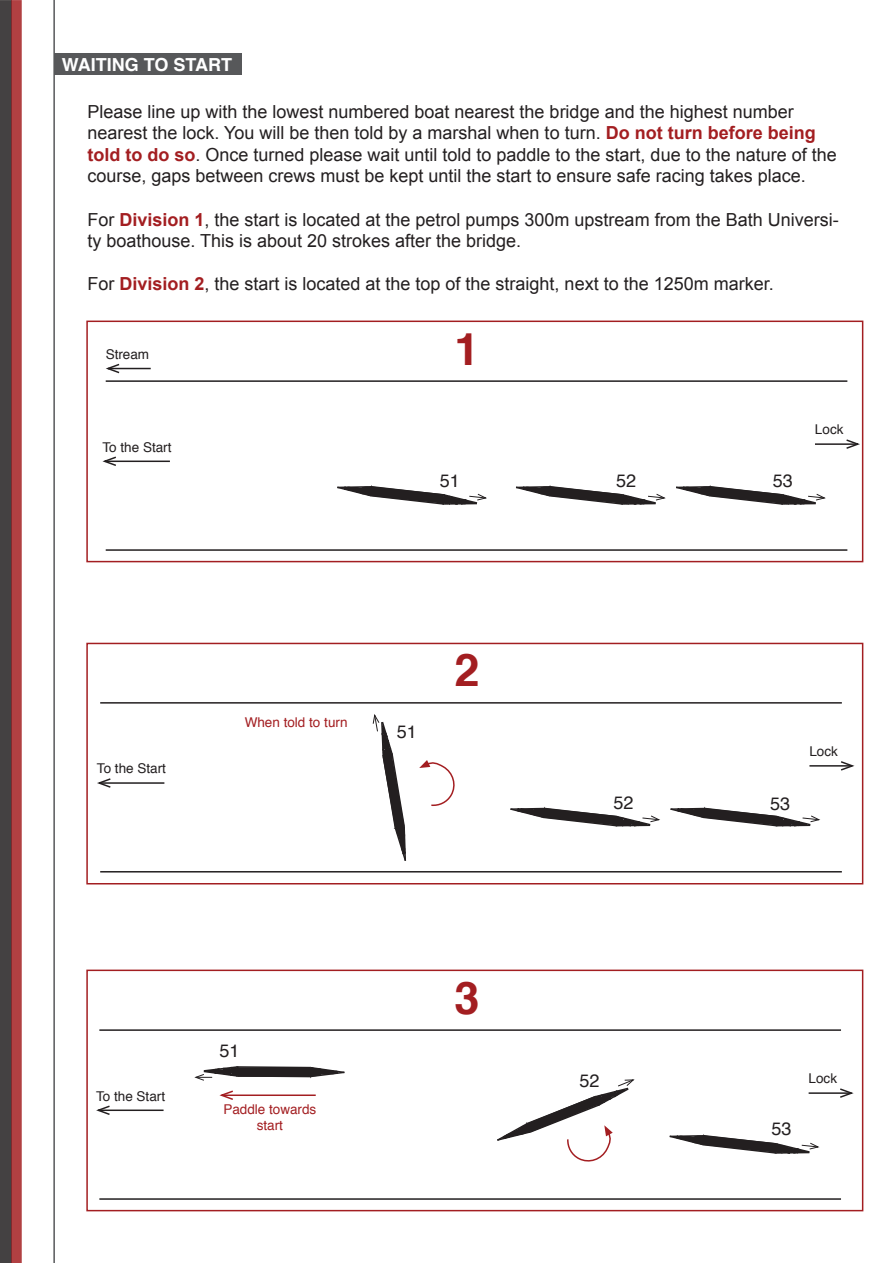
<style>
.page{position:relative;width:893px;height:1263px;background:#fff}
.page>*{position:absolute;margin:0;border:0;box-sizing:border-box;transform-origin:0 0}
.t1{font:700 45px "Helvetica";color:#a31e21}
.t2{font:18px/21.6px "Arial";color:#231f20}
.t3{font:18px "Helvetica";color:#231f20}
.t4{font:700 18px "Helvetica";color:#fff}
.t5{font:13.5px "Helvetica";color:#231f20}
.t6{font:13.5px/16.2px "Helvetica";color:#a31e21;text-align:center}
.s1{font-weight:700;color:#a31e21}
</style>
<div class="page">
<hr style="left:53px;top:0;width:2px;height:1263px;background:#57585a">
<div style="left:0;top:0;width:12px;height:1263px;background:#444142"></div>
<div style="left:11px;top:0;width:11px;height:1263px;background:#b14042"></div>
<div style="left:54px;top:54px;width:188px;height:21px;background:#57585a"></div>
<hr style="left:106px;top:380px;width:741px;height:2px;background:#231f20">
<hr style="left:106px;top:549px;width:741px;height:2px;background:#231f20">
<hr style="left:815px;top:443px;width:43px;height:2px;background:#231f20">
<svg style="left:845px;top:439px;width:15px;height:10px"></svg>
<hr style="left:108px;top:368px;width:43px;height:1px;background:#231f20">
<svg style="left:106px;top:363px;width:15px;height:11px"></svg>
<svg style="left:241px;top:380px;width:588px;height:125px"></svg>
<hr style="left:105px;top:460px;width:65px;height:2px;background:#231f20">
<svg style="left:102px;top:456px;width:16px;height:10px"></svg>
<hr style="left:100px;top:702px;width:742px;height:2px;background:#231f20">
<hr style="left:100px;top:871px;width:742px;height:1px;background:#231f20">
<hr style="left:809px;top:765px;width:43px;height:2px;background:#231f20">
<svg style="left:839px;top:761px;width:16px;height:10px"></svg>
<hr style="left:99px;top:782px;width:65px;height:2px;background:#231f20">
<svg style="left:97px;top:778px;width:15px;height:10px"></svg>
<hr style="left:99px;top:1029px;width:742px;height:2px;background:#231f20">
<hr style="left:99px;top:1198px;width:742px;height:2px;background:#231f20">
<hr style="left:809px;top:1092px;width:42px;height:2px;background:#231f20">
<svg style="left:838px;top:1088px;width:16px;height:10px"></svg>
<hr style="left:98px;top:1109px;width:66px;height:2px;background:#231f20">
<svg style="left:96px;top:1105px;width:15px;height:10px"></svg>
<div style="left:86px;top:321px;width:777px;height:241px;border:2px solid #a31e21"></div>
<div style="left:86px;top:643px;width:777px;height:241px;border:2px solid #a31e21"></div>
<div style="left:86px;top:969px;width:777px;height:242px;border:2px solid #a31e21"></div>
<svg style="left:191px;top:702px;width:632px;height:460px"></svg>
<p class="t4" style="left:62px;top:50px;width:172px">WAITING TO START</p>
<p class="t2" style="left:87px;top:101px;width:751px">Please line up with the lowest numbered boat nearest the bridge and the highest number nearest the lock. You will be then told by a marshal when to turn. <span class="s1">Do not turn before being told to do so</span>. Once turned please wait until told to paddle to the start, due to the nature of the course, gaps between crews must be kept until the start to ensure safe racing takes place.</p>
<p class="t2" style="left:87px;top:209px;width:753px">For <span class="s1">Division 1</span>, the start is located at the petrol pumps 300m upstream from the Bath Universi&shy;ty boathouse. This is about 20 strokes after the bridge.</p>
<p class="t2" style="left:87px;top:273px;width:688px">For <span class="s1">Division 2</span>, the start is located at the top of the straight, next to the 1250m marker.</p>
<p class="t5" style="left:106px;top:344px;width:45px">Stream</p>
<p class="t5" style="left:102px;top:436px;width:71px">To the Start</p>
<p class="t5" style="left:97px;top:758px;width:71px">To the Start</p>
<p class="t1" style="left:455px;top:312px;width:27px">1</p>
<p class="t3" style="left:440px;top:467px;width:22px">51</p>
<p class="t3" style="left:616px;top:467px;width:22px">52</p>
<p class="t3" style="left:773px;top:467px;width:22px">53</p>
<p class="t5" style="left:815px;top:419px;width:30px">Lock</p>
<p class="t6" style="left:245px;top:714px;width:104px">When told to turn</p>
<p class="t3" style="left:397px;top:717px;width:22px">51</p>
<p class="t1" style="left:455px;top:634px;width:27px">2</p>
<p class="t3" style="left:614px;top:789px;width:22px">52</p>
<p class="t3" style="left:770px;top:790px;width:22px">53</p>
<p class="t5" style="left:809px;top:741px;width:30px">Lock</p>
<p class="t5" style="left:96px;top:1085px;width:71px">To the Start</p>
<p class="t3" style="left:219px;top:1037px;width:22px">51</p>
<p class="t6" style="left:223px;top:1101px;width:95px">Paddle towards start</p>
<p class="t1" style="left:455px;top:961px;width:27px">3</p>
<p class="t3" style="left:579px;top:1067px;width:22px">52</p>
<p class="t3" style="left:771px;top:1114px;width:22px">53</p>
<p class="t5" style="left:809px;top:1068px;width:30px">Lock</p>
</div>
